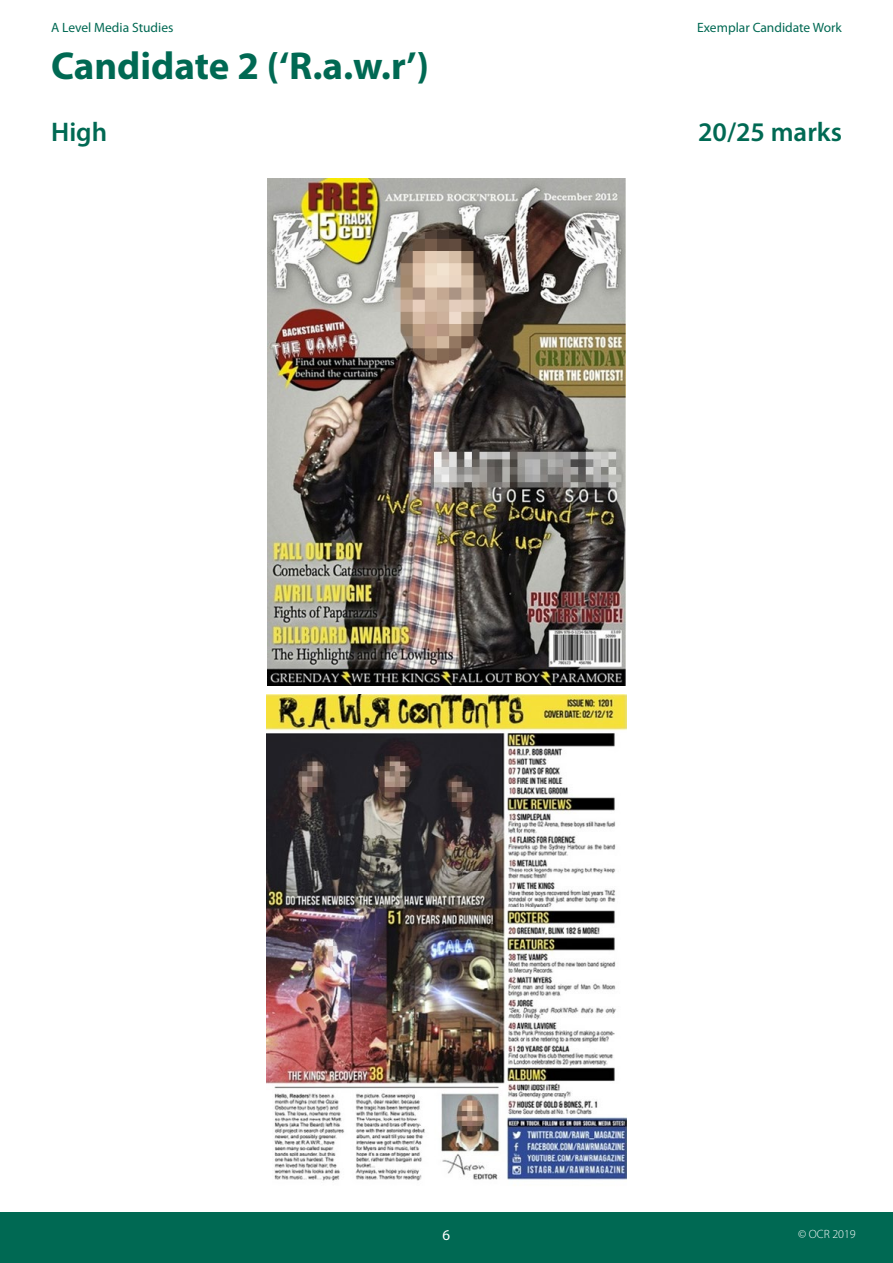
<style>
.page{position:relative;width:893px;height:1263px;background:#fff}
.page>*{position:absolute;margin:0;border:0;box-sizing:border-box;transform-origin:0 0}
.Heading{font:700 39px "Myriad Pro";color:#006953}
.Subheading{font:600 27px "Myriad Pro";color:#006953}
.t1{font:15px "Myriad Pro";color:#fff}
.t2{font:13.5px "Myriad Pro";color:#006953}
.t3{font:300 12px "Myriad Pro";color:#fff}
</style>
<div class="page">
<div style="left:0;top:1212px;width:893px;height:51px;background:#006953"></div>
<img style="left:267px;top:179px;width:359px;height:506px">
<img style="left:267px;top:694px;width:359px;height:487px">
<p class="t2" style="left:51px;top:19px;width:124px">A Level Media Studies</p>
<p class="t2" style="left:697px;top:19px;width:146px">Exemplar Candidate Work</p>
<p class="Heading" style="left:51px;top:41px;width:379px">Candidate 2 (‘R.a.w.r’)</p>
<h3 class="Subheading" style="left:51px;top:114px;width:58px">High</h3>
<h3 class="Subheading" style="left:698px;top:114px;width:145px">20/25 marks</h3>
<p class="t1" style="left:443px;top:1226px;width:9px">6</p>
<p class="t3" style="left:798px;top:1227px;width:59px">© OCR 2019</p>
</div>
